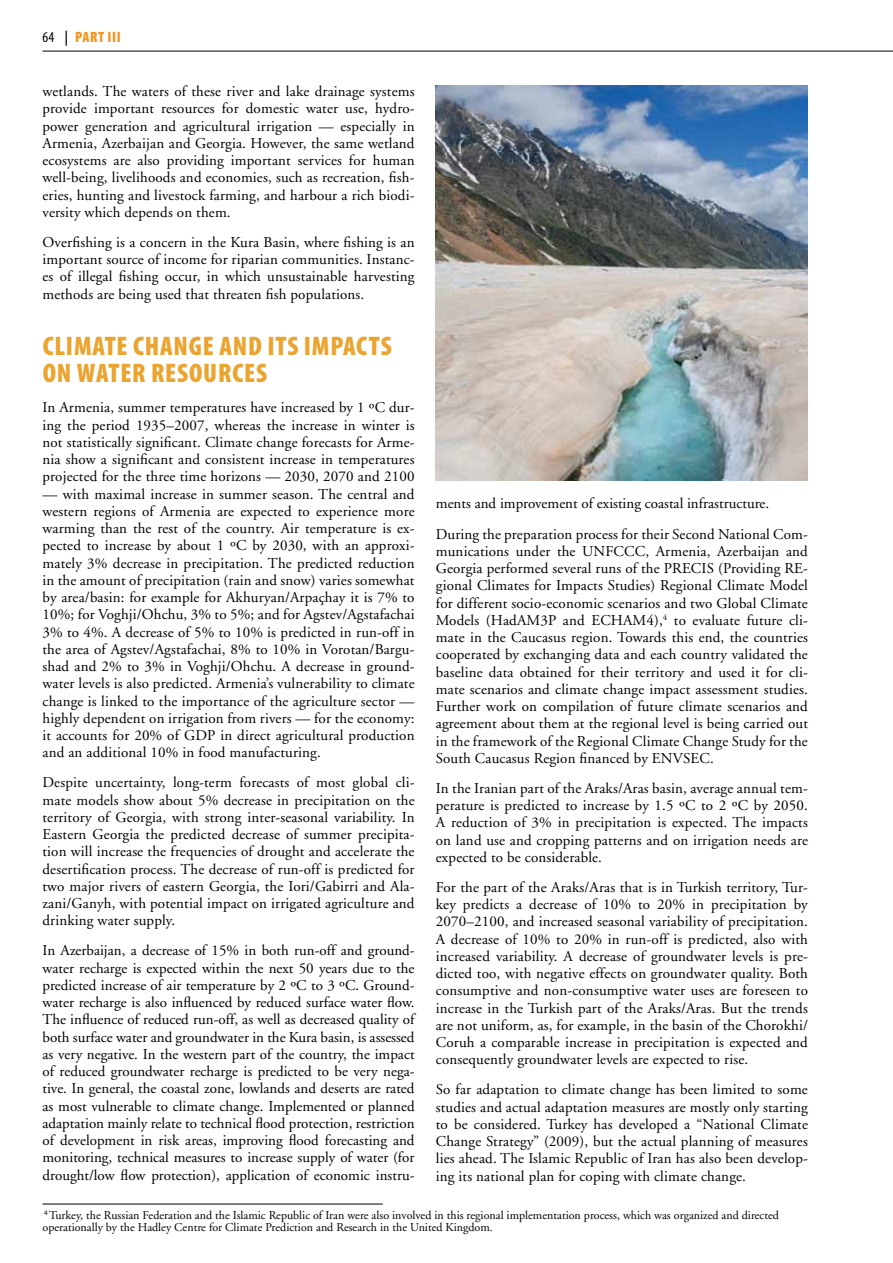
<style>
.page{position:relative;width:893px;height:1263px;background:#fff}
.page>*{position:absolute;margin:0;border:0;box-sizing:border-box;transform-origin:0 0}
.t1{font:900 condensed 27px "Myriad Pro";letter-spacing:.03em;color:#eaa430}
.t2{font:15px/17.2px "Adobe Garamond";letter-spacing:.01em;color:#000;text-align:justify}
.t3{font:900 condensed 15px "Myriad Pro";letter-spacing:.04em;color:#f7941e}
.t4{font:12px/12px "Adobe Garamond";color:#000}
.s1{font-weight:400;color:#000}
.s2{font-weight:600;color:#000}
</style>
<div class="page">
<hr style="left:43px;top:51px;width:850px;height:1px;background:#000">
<hr style="left:43px;top:1204px;width:340px;height:1px;background:#000">
<img style="left:436px;top:85px;width:372px;height:395px">
<p class="t3" style="left:43px;top:29px;width:80px"><span class="s1">64</span> <span class="s2">|</span> PART III</p>
<p class="t2" style="left:43px;top:83px;width:374px">wetlands. The waters of these river and lake drainage systems provide important resources for domestic water use, hydro&shy;power generation and agricultural irrigation — especially in Armenia, Azerbaijan and Georgia. However, the same wetland ecosystems are also providing important services for human well-being, livelihoods and economies, such as recreation, fish&shy;eries, hunting and livestock farming, and harbour a rich biodi&shy;versity which depends on them.</p>
<p class="t2" style="left:43px;top:234px;width:374px">Overfishing is a concern in the Kura Basin, where fishing is an important source of income for riparian communities. Instanc&shy;es of illegal fishing occur, in which unsustainable harvesting methods are being used that threaten fish populations.</p>
<h1 class="t1" style="left:43px;top:331px;width:301px">CLIMATE CHANGE AND ITS IMPACT</h1>
<h1 class="t1" style="left:381px;top:331px;width:13px">S</h1>
<h1 class="t1" style="left:43px;top:358px;width:226px">ON WATER RESOURCES</h1>
<p class="t2" style="left:43px;top:399px;width:374px">In Armenia, summer temperatures have increased by 1 ºC dur&shy;ing the period 1935–2007, whereas the increase in winter is not statistically significant. Climate change forecasts for Arme&shy;nia show a significant and consistent increase in temperatures projected for the three time horizons — 2030, 2070 and 2100</p>
<p class="t2" style="left:43px;top:486px;width:374px">— with maximal increase in summer season. The central and western regions of Armenia are expected to experience more warming than the rest of the country. Air temperature is ex&shy;pected to increase by about 1 ºC by 2030, with an approxi&shy;mately 3% decrease in precipitation. The predicted reduction in the amount of precipitation (rain and snow) varies somewhat by area/basin: for example for Akhuryan/Arpaçhay it is 7% to 10%; for Voghji/Ohchu, 3% to 5%; and for Agstev/Agstafachai 3% to 4%. A decrease of 5% to 10% is predicted in run-off in the area of Agstev/Agstafachai, 8% to 10% in Vorotan/Bargu&shy;shad and 2% to 3% in Voghji/Ohchu. A decrease in ground&shy;water levels is also predicted. Armenia’s vulnerability to climate change is linked to the importance of the agriculture sector — highly dependent on irrigation from rivers — for the economy: it accounts for 20% of GDP in direct agricultural production and an additional 10% in food manufacturing.</p>
<p class="t2" style="left:43px;top:774px;width:374px">Despite uncertainty, long-term forecasts of most global cli&shy;mate models show about 5% decrease in precipitation on the territory of Georgia, with strong inter-seasonal variability. In Eastern Georgia the predicted decrease of summer precipita&shy;tion will increase the frequencies of drought and accelerate the desertification process. The decrease of run-off is predicted for two major rivers of eastern Georgia, the Iori/Gabirri and Ala&shy;zani/Ganyh, with potential impact on irrigated agriculture and drinking water supply.</p>
<p class="t2" style="left:43px;top:942px;width:374px">In Azerbaijan, a decrease of 15% in both run-off and ground&shy;water recharge is expected within the next 50 years due to the predicted increase of air temperature by 2 ºC to 3 ºC. Ground&shy;water recharge is also influenced by reduced surface water flow.<br>The influence of reduced run-off, as well as decreased quality of both surface water and groundwater in the Kura basin, is assessed as very negative. In the western part of the country, the impact of reduced groundwater recharge is predicted to be very nega&shy;tive. In general, the coastal zone, lowlands and deserts are rated as most vulnerable to climate change. Implemented or planned adaptation mainly relate to technical flood protection, restriction of development in risk areas, improving flood forecasting and monitoring, technical measures to increase supply of water (for drought/low flow protection), application of economic instru-</p>
<p class="t2" style="left:436px;top:489px;width:374px;line-height:30px">ments and improvement of existing coastal infrastructure.<br>During the preparation process for their Second National Com-</p>
<p class="t2" style="left:436px;top:543px;width:374px">munications under the UNFCCC, Armenia, Azerbaijan and Georgia performed several runs of the PRECIS (Providing RE&shy;gional Climates for Impacts Studies) Regional Climate Model for different socio-economic scenarios and two Global Climate Models (HadAM3P and ECHAM4),<sup>4</sup> to evaluate future cli&shy;mate in the Caucasus region. Towards this end, the countries cooperated by exchanging data and each country validated the baseline data obtained for their territory and used it for cli&shy;mate scenarios and climate change impact assessment studies.<br>Further work on compilation of future climate scenarios and agreement about them at the regional level is being carried out in the framework of the Regional Climate Change Study for the South Caucasus Region financed by ENVSEC.</p>
<p class="t2" style="left:436px;top:780px;width:374px">In the Iranian part of the Araks/Aras basin, average annual tem&shy;perature is predicted to increase by 1.5 ºC to 2 ºC by 2050.<br>A reduction of 3% in precipitation is expected. The impacts on land use and cropping patterns and on irrigation needs are expected to be considerable.</p>
<p class="t2" style="left:436px;top:879px;width:374px">For the part of the Araks/Aras that is in Turkish territory, Tur&shy;key predicts a decrease of 10% to 20% in precipitation by 2070–2100, and increased seasonal variability of precipitation.<br>A decrease of 10% to 20% in run-off is predicted, also with increased variability. A decrease of groundwater levels is pre&shy;dicted too, with negative effects on groundwater quality. Both consumptive and non-consumptive water uses are foreseen to increase in the Turkish part of the Araks/Aras. But the trends are not uniform, as, for example, in the basin of the Chorokhi/ Coruh a comparable increase in precipitation is expected and consequently groundwater levels are expected to rise.</p>
<p class="t2" style="left:436px;top:1081px;width:374px">So far adaptation to climate change has been limited to some studies and actual adaptation measures are mostly only starting to be considered. Turkey has developed a “National Climate Change Strategy” (2009), but the actual planning of measures lies ahead. The Islamic Republic of Iran has also been develop&shy;ing its national plan for coping with climate change.</p>
<p class="t4" style="left:43px;top:1209px;width:738px"><sup>4</sup> Turkey, the Russian Federation and the Islamic Republic of Iran were also involved in this regional implementation process, which was organized and directed operationally by the Hadley Centre for Climate Prediction and Research in the United Kingdom.</p>
</div>
